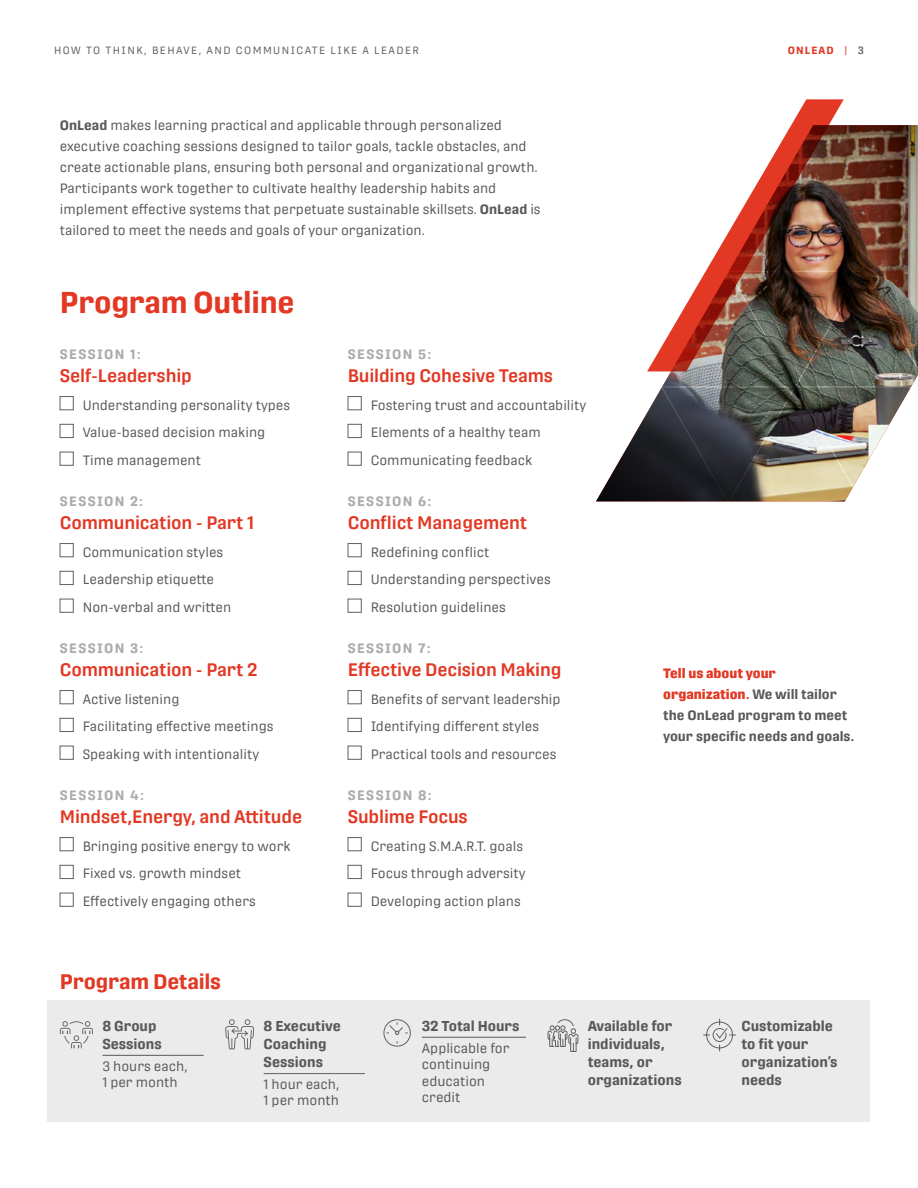
<style>
.page{position:relative;width:918px;height:1188px;background:#fff}
.page>*{position:absolute;margin:0;border:0;box-sizing:border-box;transform-origin:0 0}
.t1{font:700 30px "Protipo";letter-spacing:-.01em;color:#e23824}
.t2{font:700 21px "Protipo";letter-spacing:-.01em;color:#e23824}
.t3{font:600 18px "Protipo";letter-spacing:-.01em;color:#e23824}
.t4{font:700 14.25px/18px "Protipo";color:#58595b}
.t5{font:13.5px/27.8px "Protipo";color:#58595b}
.t6{font:700 13.5px/21px "Protipo";color:#58595b}
.t7{font:700 13.5px "Protipo";letter-spacing:.1em;color:#aaacaf}
.t8{font:10.5px "Protipo";letter-spacing:.14em;color:#5f6062}
.t9{font:700 10.5px "Protipo";letter-spacing:.1em;color:#e23824}
.s1{font-weight:400}
.s2{font-weight:500;color:#58595b}
.s3{font-weight:700}
.s4{font-weight:800;color:#e23824}
.s5{color:#e23824}
</style>
<div class="page">
<div style="left:60px;top:396px;width:13px;height:14px;border:1px solid #5f6062"></div>
<div style="left:60px;top:424px;width:13px;height:14px;border:1px solid #5f6062"></div>
<div style="left:60px;top:543px;width:13px;height:14px;border:1px solid #5f6062"></div>
<div style="left:60px;top:571px;width:13px;height:14px;border:1px solid #5f6062"></div>
<div style="left:60px;top:690px;width:13px;height:14px;border:1px solid #5f6062"></div>
<div style="left:60px;top:718px;width:13px;height:14px;border:1px solid #5f6062"></div>
<div style="left:60px;top:837px;width:13px;height:14px;border:1px solid #5f6062"></div>
<div style="left:60px;top:865px;width:13px;height:14px;border:1px solid #5f6062"></div>
<div style="left:348px;top:396px;width:13px;height:14px;border:1px solid #5f6062"></div>
<div style="left:348px;top:424px;width:13px;height:14px;border:1px solid #5f6062"></div>
<div style="left:348px;top:543px;width:13px;height:14px;border:1px solid #5f6062"></div>
<div style="left:348px;top:571px;width:13px;height:14px;border:1px solid #5f6062"></div>
<div style="left:348px;top:690px;width:13px;height:14px;border:1px solid #5f6062"></div>
<div style="left:348px;top:718px;width:13px;height:14px;border:1px solid #5f6062"></div>
<div style="left:348px;top:837px;width:13px;height:14px;border:1px solid #5f6062"></div>
<div style="left:348px;top:865px;width:13px;height:14px;border:1px solid #5f6062"></div>
<div style="left:48px;top:1001px;width:822px;height:121px;background:#ebebec"></div>
<hr style="left:102px;top:1055px;width:102px;height:1px;background:#58595b">
<hr style="left:264px;top:1073px;width:101px;height:1px;background:#5f6062">
<hr style="left:422px;top:1037px;width:104px;height:1px;background:#58595b">
<div style="left:383px;top:1019px;width:28px;height:28px;border:1px solid #5f6062;border-radius:50%"></div>
<svg style="left:387px;top:1023px;width:20px;height:12px"></svg>
<svg style="left:547px;top:1019px;width:32px;height:33px"></svg>
<svg style="left:60px;top:1021px;width:33px;height:27px"></svg>
<svg style="left:225px;top:1019px;width:29px;height:30px"></svg>
<svg style="left:703px;top:1018px;width:33px;height:34px"></svg>
<img style="left:596px;top:99px;width:322px;height:402px">
<p class="t8" style="left:54px;top:44px;width:367px">HOW TO THINK, BEHAVE, AND COMMUNICATE LIKE A LEADER</p>
<p class="t9" style="left:788px;top:44px;width:78px">ONLEAD <span class="s1">|</span> <span class="s2">3</span></p>
<p class="t5" style="left:60px;top:115px;width:482px;line-height:21px"><span class="s3">OnLead</span> makes learning practical and applicable through personalized executive coaching sessions designed to tailor goals, tackle obstacles, and create actionable plans, ensuring both personal and organizational growth.<br>Participants work together to cultivate healthy leadership habits and implement effective systems that perpetuate sustainable skillsets. <span class="s3">OnLead</span> is tailored to meet the needs and goals of your organization.</p>
<h1 class="t1" style="left:60px;top:285px;width:236px">Program Outline</h1>
<p class="t7" style="left:60px;top:347px;width:82px">SESSION 1:</p>
<h3 class="t3" style="left:60px;top:365px;width:134px">Self-Leadership</h3>
<p class="t5" style="left:83px;top:391px;width:209px">Understanding personality types<br>Value-based decision making<br>Time management</p>
<p class="t7" style="left:60px;top:494px;width:85px">SESSION 2:</p>
<h3 class="t3" style="left:60px;top:512px;width:196px">Communication - Part 1</h3>
<p class="t5" style="left:83px;top:538px;width:150px">Communication styles<br>Leadership etiquette<br>Non-verbal and written</p>
<p class="t7" style="left:60px;top:641px;width:85px">SESSION 3:</p>
<h3 class="t3" style="left:60px;top:659px;width:199px">Communication - Part 2</h3>
<p class="t5" style="left:83px;top:685px;width:192px">Active listening<br>Facilitating effective meetings<br>Speaking with intentionality</p>
<p class="t7" style="left:60px;top:788px;width:86px">SESSION 4:</p>
<h3 class="t3" style="left:60px;top:806px;width:244px">Mindset,Energy, and Attitude</h3>
<p class="t5" style="left:83px;top:832px;width:210px">Bringing positive energy to work<br>Fixed vs. growth mindset<br>Effectively engaging others</p>
<p class="t7" style="left:348px;top:347px;width:85px">SESSION 5:</p>
<h3 class="t3" style="left:348px;top:365px;width:207px">Building Cohesive Teams</h3>
<p class="t5" style="left:371px;top:391px;width:217px">Fostering trust and accountability<br>Elements of a healthy team<br>Communicating feedback</p>
<p class="t7" style="left:348px;top:494px;width:85px">SESSION 6:</p>
<h3 class="t3" style="left:348px;top:512px;width:181px">Conflict Management</h3>
<p class="t5" style="left:371px;top:538px;width:182px">Redefining conflict<br>Understanding perspectives<br>Resolution guidelines</p>
<p class="t7" style="left:348px;top:641px;width:84px">SESSION 7:</p>
<h3 class="t3" style="left:348px;top:659px;width:215px">Effective Decision Making</h3>
<p class="t5" style="left:371px;top:685px;width:191px">Benefits of servant leadership<br>Identifying different styles<br>Practical tools and resources</p>
<p class="t7" style="left:348px;top:788px;width:86px">SESSION 8:</p>
<h3 class="t3" style="left:348px;top:806px;width:122px">Sublime Focus</h3>
<p class="t5" style="left:371px;top:832px;width:157px">Creating S.M.A.R.T. goals<br>Focus through adversity<br>Developing action plans</p>
<p class="t6" style="left:663px;top:662px;width:193px"><span class="s4">Tell us about your organization</span><span class="s5">.</span> We will tailor the OnLead program to meet your specific needs and goals.</p>
<h2 class="t2" style="left:60px;top:969px;width:163px">Program Details</h2>
<p class="t4" style="left:102px;top:1017px;width:61px">8 Group<br>Sessions</p>
<p class="t5" style="left:102px;top:1058px;width:87px;line-height:16.5px">3 hours each,<br>1 per month</p>
<p class="t4" style="left:264px;top:1017px;width:79px">8 Executive<br>Coaching<br>Sessions</p>
<p class="t5" style="left:264px;top:1076px;width:77px;line-height:16.5px">1 hour each,<br>1 per month</p>
<p class="t4" style="left:422px;top:1017px;width:99px">32 Total Hours</p>
<p class="t5" style="left:422px;top:1040px;width:89px;line-height:16.5px">Applicable for continuing education credit</p>
<p class="t4" style="left:588px;top:1017px;width:96px">Available for individuals, teams, or organizations</p>
<p class="t4" style="left:741px;top:1017px;width:98px">Customizable to fit your organization’s needs</p>
</div>
